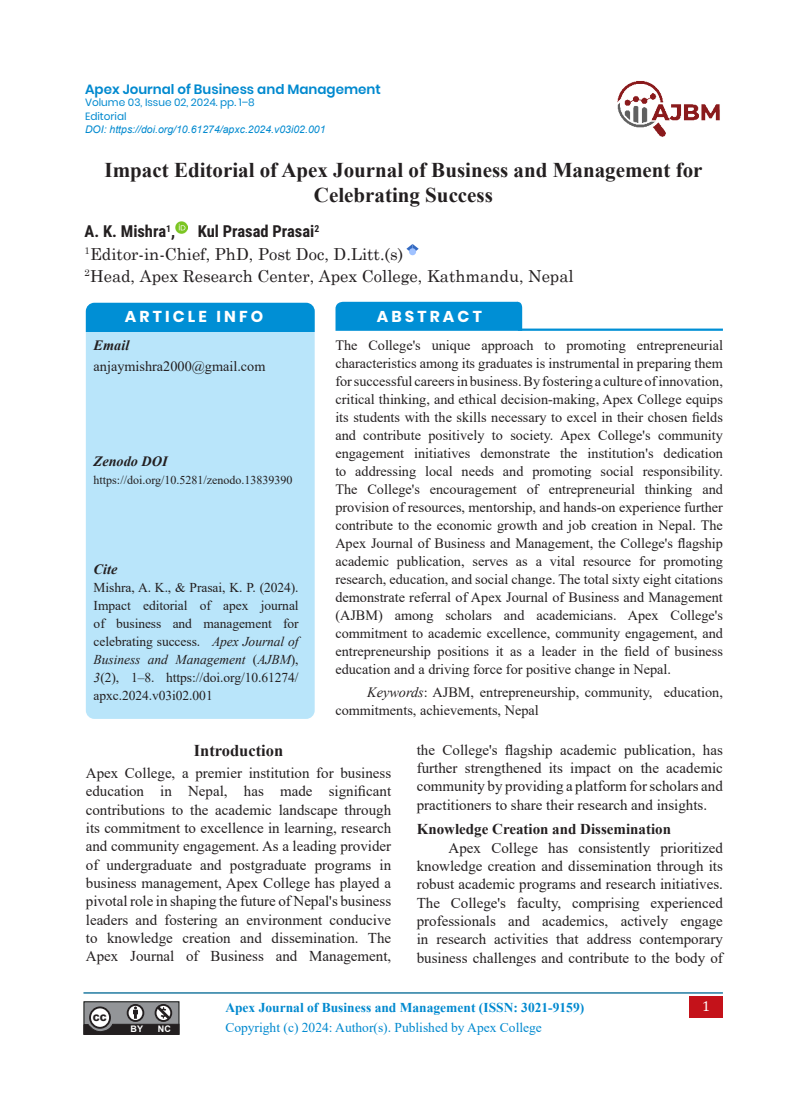
<style>
.page{position:relative;width:808px;height:1106px;background:#fff}
.page>*{position:absolute;margin:0;border:0;box-sizing:border-box;transform-origin:0 0}
.Writer{font:700 21px/25.5px "Times New Roman";color:#231f20;text-align:center}
.Writer-2{font:16.5px "Century Schoolbook";color:#231f20}
.Writer-3{font:700 16.5px "Roboto Condensed";color:#231f20}
.t1{font:700 16.5px "Times New Roman";color:#231f20}
.info{font:700 15.75px "Poppins";letter-spacing:.2em;color:#fff}
.tt{font:15px/18.3px "Times New Roman";color:#231f20;text-align:justify}
.T{font:15px/18.3px "Times New Roman";color:#231f20;text-align:justify}
.t2{font:700 15px "Times New Roman";color:#231f20}
.abstract{font:14.25px/18px "Times New Roman";color:#231f20;text-align:justify}
.abstract1{font:14.25px/18px "Times New Roman";color:#231f20}
.abstract-2{font:italic 700 14.25px "Times New Roman";color:#231f20}
.t3{font:14.25px "Cambria";color:#fff}
.t4{font:13.5px/18px "Times New Roman";letter-spacing:-.005em;color:#231f20;text-align:justify}
.t5{font:700 13.5px "Times New Roman";color:#0089cf}
.t6{font:13.5px "Times New Roman";color:#0089cf}
.t7{font:600 13.5px "Poppins";color:#0089cf}
.abstract-3{font:12px "Times New Roman";color:#231f20}
.t8{font:italic 10.5px "Arial";color:#0089cf}
.t9{font:10.5px/14.1px "Poppins";color:#0089cf}
.t10{font:700 9px "Arial";color:#fff}
.t11{font:900 9px "Arial";color:#231f20}
.s1{font-style:italic}
</style>
<div class="page">
<div style="left:689px;top:996px;width:34px;height:21px;background:#c4121a"></div>
<hr style="left:83px;top:992px;width:640px;height:1px;background:#096d97">
<div style="left:83px;top:1001px;width:96px;height:33px;background:#484a49"></div>
<svg style="left:83px;top:1002px;width:97px;height:33px;background:#717071"></svg>
<img style="left:617px;top:81px;width:103px;height:56px">
<div style="left:86px;top:303px;width:229px;height:416px;background:#b9e5fa;border-radius:9px"></div>
<div style="left:86px;top:303px;width:229px;height:29px;background:#008fd5"></div>
<hr style="left:518px;top:328px;width:205px;height:3px;background:#008fd5">
<svg style="left:335px;top:301px;width:187px;height:30px;background:#0993d6"></svg>
<svg style="left:176px;top:221px;width:12px;height:12px"></svg>
<div style="left:409px;top:248px;width:7px;height:7px;background:#a0c2ff;border-radius:50%"></div>
<svg style="left:406px;top:244px;width:13px;height:9px"></svg>
<p class="t7" style="left:85px;top:81px;width:297px">Apex Journal of Business and Management</p>
<p class="t9" style="left:85px;top:96px;width:171px">Volume 03, Issue 02, 2024. pp. 1–8<br>Editorial</p>
<p class="t8" style="left:85px;top:122px;width:242px">DOI: https://doi.org/10.61274/apxc.2024.v03i02.001</p>
<p class="Writer" style="left:105px;top:156px;width:599px">Impact Editorial of Apex Journal of Business and Management for<br>Celebrating Success</p>
<p class="Writer-3" style="left:85px;top:220px;width:92px">A. K. Mishra<sup>1</sup>,</p>
<p class="Writer-3" style="left:198px;top:220px;width:123px">Kul Prasad Prasai<sup>2</sup></p>
<p class="Writer-2" style="left:85px;top:240px;width:320px"><sup>1</sup>Editor-in-Chief, PhD, Post Doc, D.Litt.(s)</p>
<p class="Writer-2" style="left:85px;top:262px;width:491px"><sup>2</sup>Head, Apex Research Center, Apex College, Kathmandu, Nepal</p>
<p class="info" style="left:125px;top:307px;width:140px">ARTICLE INFO</p>
<p class="info" style="left:377px;top:307px;width:107px">ABSTRACT</p>
<p class="abstract-2" style="left:94px;top:335px;width:37px">Email</p>
<p class="abstract" style="left:94px;top:356px;width:173px">anjaymishra2000@gmail.com</p>
<p class="abstract" style="left:335px;top:336px;width:389px">The College's unique approach to promoting entrepreneurial characteristics among its graduates is instrumental in preparing them for successful careers in business. By fostering a culture of innovation, critical thinking, and ethical decision-making, Apex College equips its students with the skills necessary to excel in their chosen fields and contribute positively to society. Apex College's community engagement initiatives demonstrate the institution's dedication to addressing local needs and promoting social responsibility.<br>The College's encouragement of entrepreneurial thinking and provision of resources, mentorship, and hands-on experience further contribute to the economic growth and job creation in Nepal. The Apex Journal of Business and Management, the College's flagship academic publication, serves as a vital resource for promoting research, education, and social change. The total sixty eight citations demonstrate referral of Apex Journal of Business and Management (AJBM) among scholars and academicians. Apex College's commitment to academic excellence, community engagement, and entrepreneurship positions it as a leader in the field of business education and a driving force for positive change in Nepal.</p>
<p class="abstract1" style="left:335px;top:682px;width:389px;text-indent:32px"><span class="s1">Keywords</span>: AJBM, entrepreneurship, community, education, commitments, achievements, Nepal</p>
<p class="abstract-2" style="left:94px;top:451px;width:76px">Zenodo DOI</p>
<p class="abstract-3" style="left:94px;top:471px;width:200px">https://doi.org/10.5281/zenodo.13839390</p>
<p class="abstract-2" style="left:94px;top:559px;width:25px">Cite</p>
<p class="t4" style="left:94px;top:578px;width:206px">Mishra, A. K., &amp; Prasai, K. P. (2024).<br>Impact editorial of apex journal of business and management for celebrating success. <span class="s1">Apex Journal of Business and Management</span> (<span class="s1">AJBM</span>), <span class="s1">3</span>(2), 1–8. https://doi.org/10.61274/ apxc.2024.v03i02.001</p>
<p class="t1" style="left:194px;top:738px;width:91px">Introduction</p>
<p class="tt" style="left:86px;top:763px;width:307px">Apex College, a premier institution for business education in Nepal, has made significant contributions to the academic landscape through its commitment to excellence in learning, research and community engagement. As a leading provider of undergraduate and postgraduate programs in business management, Apex College has played a pivotal role in shaping the future of Nepal's business leaders and fostering an environment conducive to knowledge creation and dissemination. The Apex Journal of Business and Management,</p>
<p class="tt" style="left:417px;top:740px;width:308px">the College's flagship academic publication, has further strengthened its impact on the academic community by providing a platform for scholars and practitioners to share their research and insights.</p>
<p class="t2" style="left:417px;top:818px;width:256px">Knowledge Creation and Dissemination</p>
<p class="T" style="left:417px;top:838px;width:308px;text-indent:32px">Apex College has consistently prioritized knowledge creation and dissemination through its robust academic programs and research initiatives.<br>The College's faculty, comprising experienced professionals and academics, actively engage in research activities that address contemporary business challenges and contribute to the body of</p>
<p class="t11" style="left:93px;top:1011px;width:16px">CC</p>
<p class="t10" style="left:131px;top:1022px;width:14px">BY</p>
<p class="t10" style="left:158px;top:1022px;width:14px">NC</p>
<p class="t5" style="left:225px;top:997px;width:360px">Apex Journal of Business and Management (ISSN: 3021-9159)</p>
<p class="t6" style="left:225px;top:1018px;width:318px">Copyright (c) 2024: Author(s). Published by Apex College</p>
<p class="t3" style="left:702px;top:998px;width:9px">1</p>
</div>
